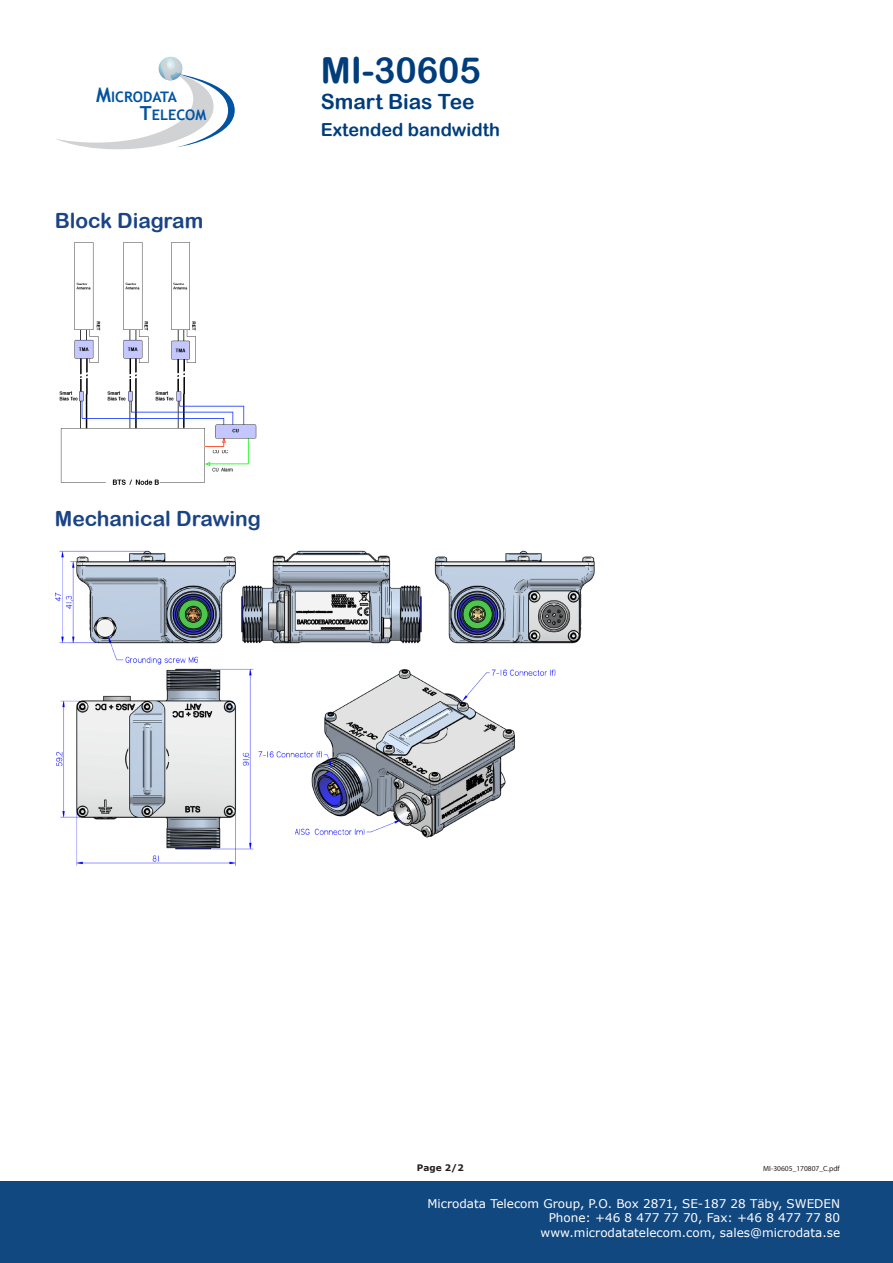
<style>
.page{position:relative;width:893px;height:1263px;background:#fff}
.page>*{position:absolute;margin:0;border:0;box-sizing:border-box;transform-origin:0 0}
.t1{font:36px "Arial Rounded MT Bold";color:#003d7b}
.t2{font:21px "Arial Rounded MT Bold";color:#1a4485}
.t3{font:21px "Arial Rounded MT Bold";color:#003d7b}
.t4{font:18px "Arial Rounded MT Bold";color:#003d7b}
.t5{font:700 14.55px/18px "Trebuchet MS";color:#0153a2}
.t6{font:12px/14.4px "Verdana";color:#fff;text-align:right}
.t7{font:700 9px "Verdana";color:#231f20}
.t8{font:7.5px "Myriad Pro";color:#231f20}
.s1{font-size:20.1px}
.s2{font-size:19.35px}
</style>
<div class="page">
<svg style="left:56px;top:57px;width:179px;height:92px"></svg>
<div style="left:0;top:1181px;width:893px;height:82px;background:#124880"></div>
<img style="left:59px;top:242px;width:198px;height:243px">
<img style="left:55px;top:550px;width:540px;height:317px">
<p class="t5" style="left:140px;top:87px;width:68px;text-indent:-44px"><span class="s1">M</span>ICRODATA<br><span class="s2">T</span>ELECOM</p>
<p class="t2" style="left:55px;top:208px;width:150px">Block Diagram</p>
<h1 class="t1" style="left:321px;top:49px;width:162px">MI-30605</h1>
<h2 class="t3" style="left:321px;top:89px;width:155px">Smart Bias Tee</h2>
<h3 class="t4" style="left:321px;top:119px;width:181px">Extended bandwidth</h3>
<p class="t2" style="left:55px;top:506px;width:208px">Mechanical Drawing</p>
<p class="t7" style="left:417px;top:1162px;width:48px">Page 2/2</p>
<p class="t8" style="left:763px;top:1164px;width:78px">MI-30605_170807_C.pdf</p>
<p class="t6" style="left:427px;top:1196px;width:414px">Microdata Telecom Group, P.O. Box 2871, SE-187 28 Täby, SWEDEN<br>Phone: +46 8 477 77 70, Fax: +46 8 477 77 80 www.microdatatelecom.com, sales@microdata.se</p>
</div>
